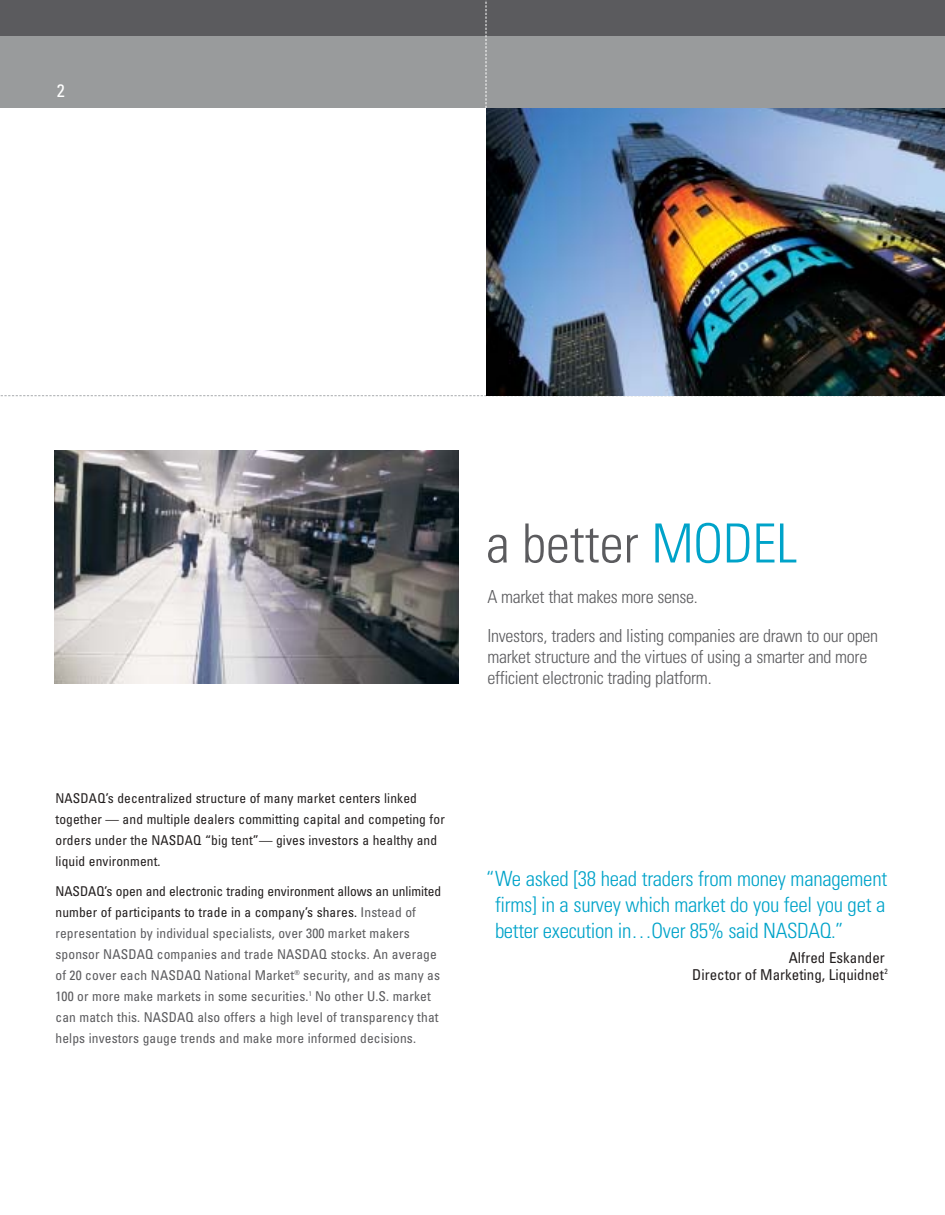
<style>
.page{position:relative;width:945px;height:1215px;background:#fff}
.page>*{position:absolute;margin:0;border:0;box-sizing:border-box;transform-origin:0 0}
.t1{font:300 condensed 54px "Univers";color:#5b5b5e}
.t2{font:300 condensed 21px/26px "Univers";letter-spacing:-.02em;color:#00a3c9;text-align:justify}
.t3{font:300 condensed 18px/39px "Univers";letter-spacing:-.02em;color:#5b5b5e}
.t4{font:condensed 18px "Univers";color:#fff}
.t5{font:condensed 15px/16.5px "Univers";color:#231f1f;text-align:right}
.t6{font:condensed 13.5px/21px "Univers";letter-spacing:.01em;color:#5b5b5e}
.t7{font:condensed 13.5px/21px "Univers";letter-spacing:.01em;color:#231f1f}
.s1{color:#231f1f}
.s2{color:#00a3c9}
</style>
<div class="page">
<svg style="left:0;top:395px;width:486px;height:1px"></svg>
<img style="left:486px;top:108px;width:459px;height:288px">
<div style="left:0;top:0;width:945px;height:36px;background:#5b5b5e"></div>
<div style="left:0;top:36px;width:945px;height:72px;background:#999b9c"></div>
<img style="left:54px;top:450px;width:405px;height:234px">
<svg style="left:486px;top:1px;width:1px;height:107px"></svg>
<h3 class="t4" style="left:57px;top:84px;width:9px">2</h3>
<p class="t7" style="left:56px;top:789px;width:391px">NASDAQ’s decentralized structure of many market centers linked together — and multiple dealers committing capital and competing for orders under the NASDAQ “big tent”— gives investors a healthy and liquid environment.</p>
<p class="t6" style="left:55px;top:882px;width:387px"><span class="s1">NASDAQ’s open and electronic trading environment allows an unlimited number of participants to trade in a company’s shares.</span> Instead of representation by individual specialists, over 300 market makers sponsor NASDAQ companies and trade NASDAQ stocks. An average of 20 cover each NASDAQ National Market<sup>®</sup> security, and as many as 100 or more make markets in some securities.<sup>1</sup> No other U.S. market can match this. NASDAQ also offers a high level of transparency that helps investors gauge trends and make more informed decisions.</p>
<h1 class="t1" style="left:486px;top:523px;width:313px">a better <span class="s2">MODEL</span></h1>
<h3 class="t3" style="left:488px;top:579px;width:392px">A market that makes more sense.<br>Investors, traders and listing companies are drawn to our open</h3>
<h3 class="t3" style="left:488px;top:648px;width:381px;line-height:21px">market structure and the virtues of using a smarter and more efficient electronic trading platform.</h3>
<h2 class="t2" style="left:495px;top:868px;width:394px;text-indent:-9px">“We asked [38 head traders from money management firms] in a survey which market do you feel you get a better execution in…Over 85% said NASDAQ.”</h2>
<p class="t5" style="left:692px;top:951px;width:197px">Alfred Eskander<br>Director of Marketing, Liquidnet<sup>2</sup></p>
</div>
